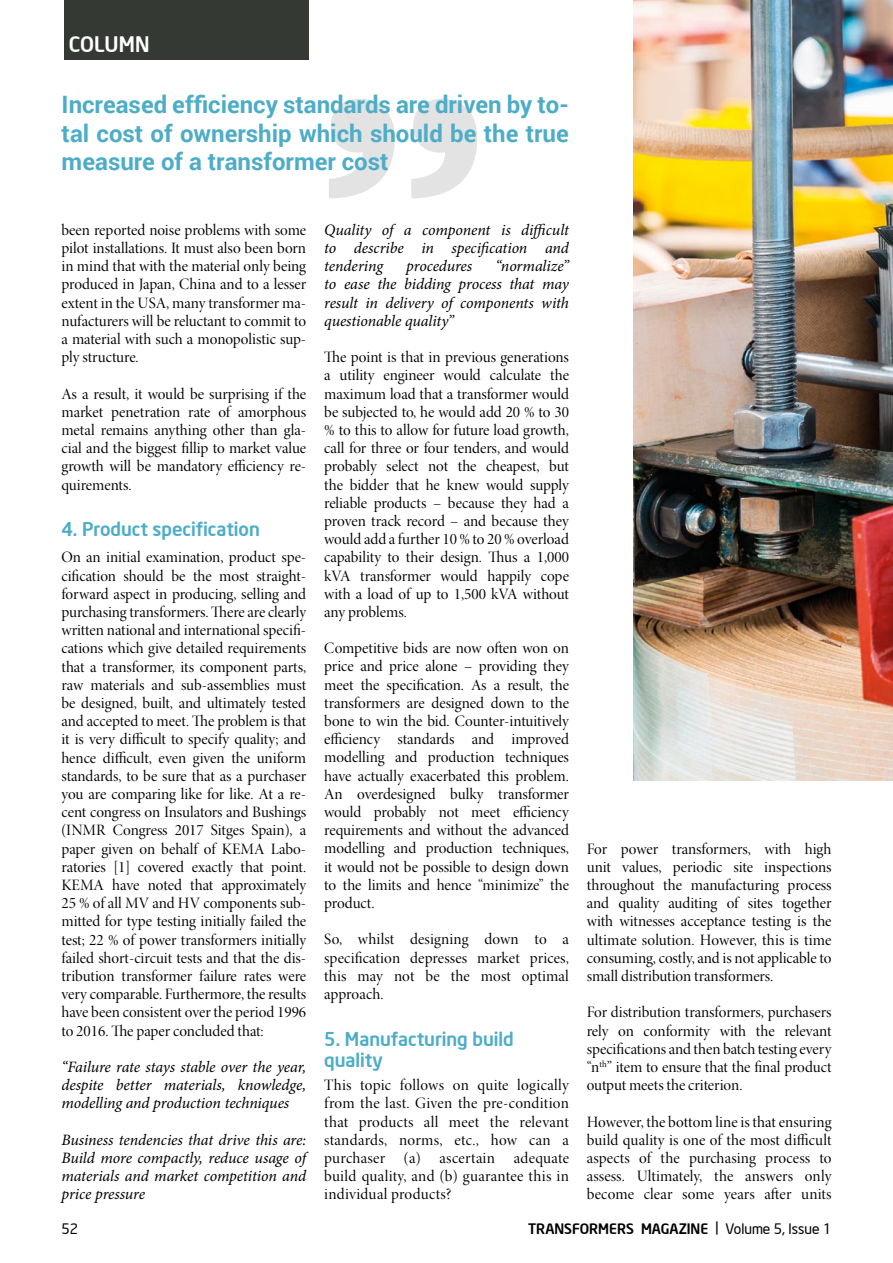
<style>
.page{position:relative;width:893px;height:1263px;background:#fff}
.page>*{position:absolute;margin:0;border:0;box-sizing:border-box;transform-origin:0 0}
.t1{font:700 24px/28.8px "Roboto";color:#4dadc7;text-align:justify}
.t2{font:500 21px "Neo Sans Intel";letter-spacing:.01em;color:#fff}
.t3{font:500 18.75px/21px "Neo Sans Intel";color:#4dadc7}
.t4{font:15.9px/18.1px "Minion Pro Disp";color:#000;text-align:justify}
.t5{font:italic 15.9px/18.1px "Minion Pro";letter-spacing:-.01em;color:#000;text-align:justify}
.t6{font:500 14.25px "Neo Sans Intel";color:#000}
.t7{font:14.25px "Neo Sans Intel";color:#000}
.s1{font-weight:400}
</style>
<div class="page">
<img style="left:634px;top:0;width:259px;height:781px">
<svg style="left:329px;top:99px;width:148px;height:99px"></svg>
<div style="left:64px;top:0;width:244px;height:60px;background:#353934"></div>
<h2 class="t2" style="left:69px;top:31px;width:82px">COLUMN</h2>
<h1 class="t1" style="left:62px;top:89px;width:509px">Increased efficiency standards are driven by to&shy;tal cost of ownership which should be the true measure of a transformer cost</h1>
<p class="t4" style="left:61px;top:221px;width:246px">been reported noise problems with some pilot installations. It must also been born in mind that with the material only being produced in Japan, China and to a lesser extent in the USA, many transformer ma&shy;nufacturers will be reluctant to commit to a material with such a monopolistic sup&shy;ply structure.</p>
<p class="t4" style="left:61px;top:385px;width:246px">As a result, it would be surprising if the market penetration rate of amorphous metal remains anything other than gla&shy;cial and the biggest fillip to market value growth will be mandatory efficiency re&shy;quirements.</p>
<p class="t3" style="left:61px;top:518px;width:200px">4. Product specification</p>
<p class="t4" style="left:61px;top:549px;width:246px">On an initial examination, product spe&shy;cification should be the most straight&shy;forward aspect in producing, selling and purchasing transformers. There are clearly written national and international specifi&shy;cations which give detailed requirements that a transformer, its component parts, raw materials and sub-assemblies must be designed, built, and ultimately tested and accepted to meet. The problem is that it is very difficult to specify quality; and hence difficult, even given the uniform standards, to be sure that as a purchaser you are comparing like for like. At a re&shy;cent congress on Insulators and Bushings (INMR Congress 2017 Sitges Spain), a paper given on behalf of KEMA Labo&shy;ratories [1] covered exactly that point.<br>KEMA have noted that approximately 25 % of all MV and HV components sub&shy;mitted for type testing initially failed the test; 22 % of power transformers initially failed short-circuit tests and that the dis&shy;tribution transformer failure rates were very comparable. Furthermore, the results have been consistent over the period 1996 to 2016. The paper concluded that:</p>
<p class="t5" style="left:61px;top:1058px;width:246px">“Failure rate stays stable over the year, despite better materials, knowledge, modelling and production techniques</p>
<p class="t5" style="left:61px;top:1130px;width:246px">Business tendencies that drive this are:<br>Build more compactly, reduce usage of materials and market competition and price pressure</p>
<p class="t5" style="left:324px;top:221px;width:246px">Quality of a component is difficult to describe in specification and tendering</p>
<p class="t5" style="left:324px;top:257px;width:246px;text-indent:171px">“normalize” to ease the bidding process that may result in delivery of components with questionable quality”</p>
<p class="t4" style="left:324px;top:348px;width:246px">The point is that in previous generations a utility engineer would calculate the maximum load that a transformer would be subjected to, he would add 20 % to 30 % to this to allow for future load growth, call for three or four tenders, and would probably select not the cheapest, but the bidder that he knew would supply reliable products – because they had a proven track record – and because they would add a further 10 % to 20 % overload capability to their design. Thus a 1,000 kVA transformer would happily cope with a load of up to 1,500 kVA without any problems.</p>
<p class="t4" style="left:324px;top:639px;width:246px">Competitive bids are now often won on price and price alone – providing they meet the specification. As a result, the transformers are designed down to the bone to win the bid. Counter-intuitively efficiency standards and improved modelling and production techniques have actually exacerbated this problem.<br>An overdesigned bulky transformer would probably not meet efficiency requirements and without the advanced modelling and production techniques, it would not be possible to design down to the limits and hence “minimize” the product.</p>
<p class="t4" style="left:324px;top:931px;width:246px">So, whilst designing down to a specification depresses market prices, this may not be the most optimal approach.</p>
<p class="t3" style="left:324px;top:1028px;width:191px">5. Manufacturing build quality</p>
<p class="t4" style="left:324px;top:1076px;width:246px">This topic follows on quite logically from the last. Given the pre-condition that products all meet the relevant standards, norms, etc., how can a purchaser (a) ascertain adequate build quality, and (b) guarantee this in individual products?</p>
<p class="t5" style="left:406px;top:257px;width:67px">procedures</p>
<p class="t4" style="left:587px;top:840px;width:246px">For power transformers, with high unit values, periodic site inspections throughout the manufacturing process and quality auditing of sites together with witnesses acceptance testing is the ultimate solution. However, this is time consuming, costly, and is not applicable to small distribution transformers.</p>
<p class="t4" style="left:587px;top:1003px;width:246px">For distribution transformers, purchasers rely on conformity with the relevant specifications and then batch testing every “n<sup>th</sup>” item to ensure that the final product output meets the criterion.</p>
<p class="t4" style="left:587px;top:1113px;width:246px">However, the bottom line is that ensuring build quality is one of the most difficult aspects of the purchasing process to assess. Ultimately, the answers only become clear some years after units</p>
<p class="t7" style="left:61px;top:1220px;width:18px">52</p>
<p class="t6" style="left:528px;top:1220px;width:305px">TRANSFORMERS MAGAZINE <span class="s1">| Volume 5, Issue 1</span></p>
</div>
